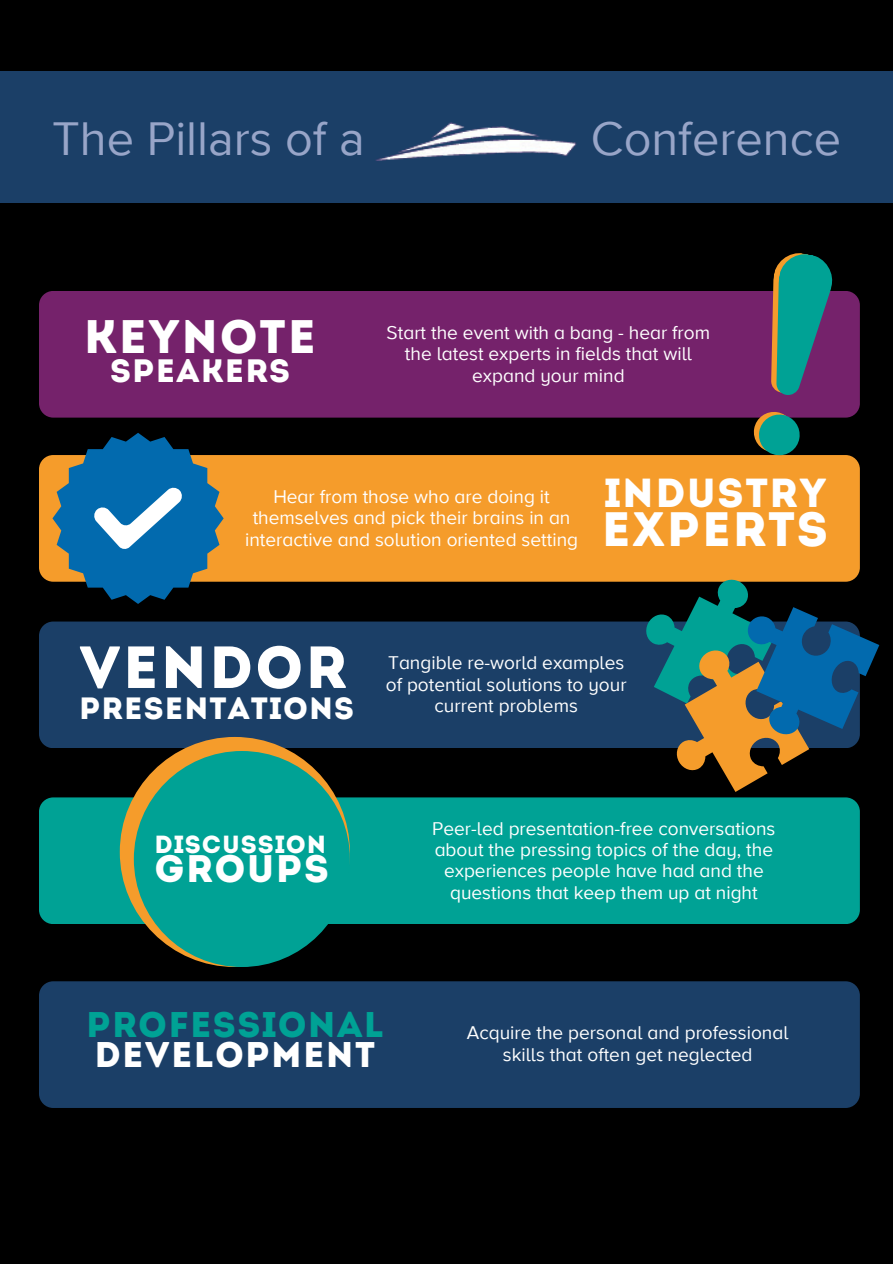
<style>
.page{position:relative;width:893px;height:1264px;background:#fff}
.page>*{position:absolute;margin:0;border:0;box-sizing:border-box;transform-origin:0 0}
.t1{font:59.25px "Intro";letter-spacing:.035em;color:#fff}
.t2{font:48.6px "Proxima Nova";color:#98a5c8}
.t3{font:48.15px "Intro";letter-spacing:.035em;color:#fff}
.t4{font:46.95px "Intro";letter-spacing:.035em;color:#fff}
.t5{font:40.5px "Intro";letter-spacing:.035em;color:#fff}
.t6{font:38.4px "Intro";letter-spacing:.035em;color:#fff}
.t7{font:35.7px/29.7px "Intro";letter-spacing:.035em;color:#00a295}
.t8{font:32.4px "Intro";letter-spacing:.035em;color:#fff}
.t9{font:30.75px "Intro";letter-spacing:.035em;color:#fff}
.t10{font:24.75px "Intro";letter-spacing:.035em;color:#fff}
.t11{font:19.05px/21.5px "Proxima Nova A";color:#fff;text-align:center}
.s1{color:#fff}
</style>
<div class="page">
<div style="left:0;top:0;width:892px;height:1263px;background:#000"></div>
<div style="left:39px;top:797px;width:820px;height:127px;background:#00a295;border-radius:14px"></div>
<div style="left:39px;top:621px;width:820px;height:127px;background:#1b3f67;border-radius:14px"></div>
<div style="left:120px;top:737px;width:230px;height:230px;background:#f59c2b;border-radius:50%"></div>
<div style="left:134px;top:751px;width:216px;height:216px;background:#00a295;border-radius:50%"></div>
<div style="left:39px;top:291px;width:820px;height:126px;background:#75226b;border-radius:14px"></div>
<div style="left:39px;top:455px;width:820px;height:126px;background:#f59c2b;border-radius:14px"></div>
<svg style="left:644px;top:577px;width:235px;height:215px"></svg>
<svg style="left:52px;top:433px;width:171px;height:171px"></svg>
<div style="left:39px;top:981px;width:820px;height:126px;background:#1b3f67;border-radius:14px"></div>
<svg style="left:771px;top:253px;width:62px;height:142px"></svg>
<svg style="left:750px;top:412px;width:52px;height:44px"></svg>
<div style="left:0;top:72px;width:892px;height:131px;background:#1b3f67"></div>
<img style="left:375px;top:122px;width:202px;height:39px">
<p class="t2" style="left:52px;top:111px;width:314px">The Pillars of a</p>
<p class="t2" style="left:590px;top:111px;width:252px">Conference</p>
<p class="t4" style="left:84px;top:318px;width:234px">KEYNOTE</p>
<p class="t8" style="left:110px;top:357px;width:181px">SPEAKERS</p>
<p class="t11" style="left:386px;top:322px;width:325px">Start the event with a bang - hear from the latest experts in fields that will expand your mind</p>
<p class="t11" style="left:245px;top:486px;width:334px">Hear from those who are doing it themselves and pick their brains in an interactive and solution oriented setting</p>
<h2 class="t5" style="left:604px;top:476px;width:224px">INDUSTRY</h2>
<h2 class="t3" style="left:602px;top:510px;width:228px">EXPERTS</h2>
<h3 class="t1" style="left:79px;top:643px;width:269px">VENDOR</h3>
<h3 class="t9" style="left:79px;top:696px;width:276px">PRESENTATIONS</h3>
<p class="t11" style="left:386px;top:652px;width:242px">Tangible re-world examples of potential solutions to your current problems</p>
<p class="t10" style="left:154px;top:834px;width:173px">DISCUSSION</p>
<p class="t6" style="left:154px;top:853px;width:176px">GROUPS</p>
<p class="t11" style="left:432px;top:818px;width:344px">Peer-led presentation-free conversations about the pressing topics of the day, the experiences people have had and the questions that keep them up at night</p>
<h4 class="t7" style="left:86px;top:1013px;width:299px">PROFESSIONAL<br><span class="s1">DEVELOPMENT</span></h4>
<p class="t11" style="left:467px;top:1022px;width:323px">Acquire the personal and professional skills that often get neglected</p>
</div>
